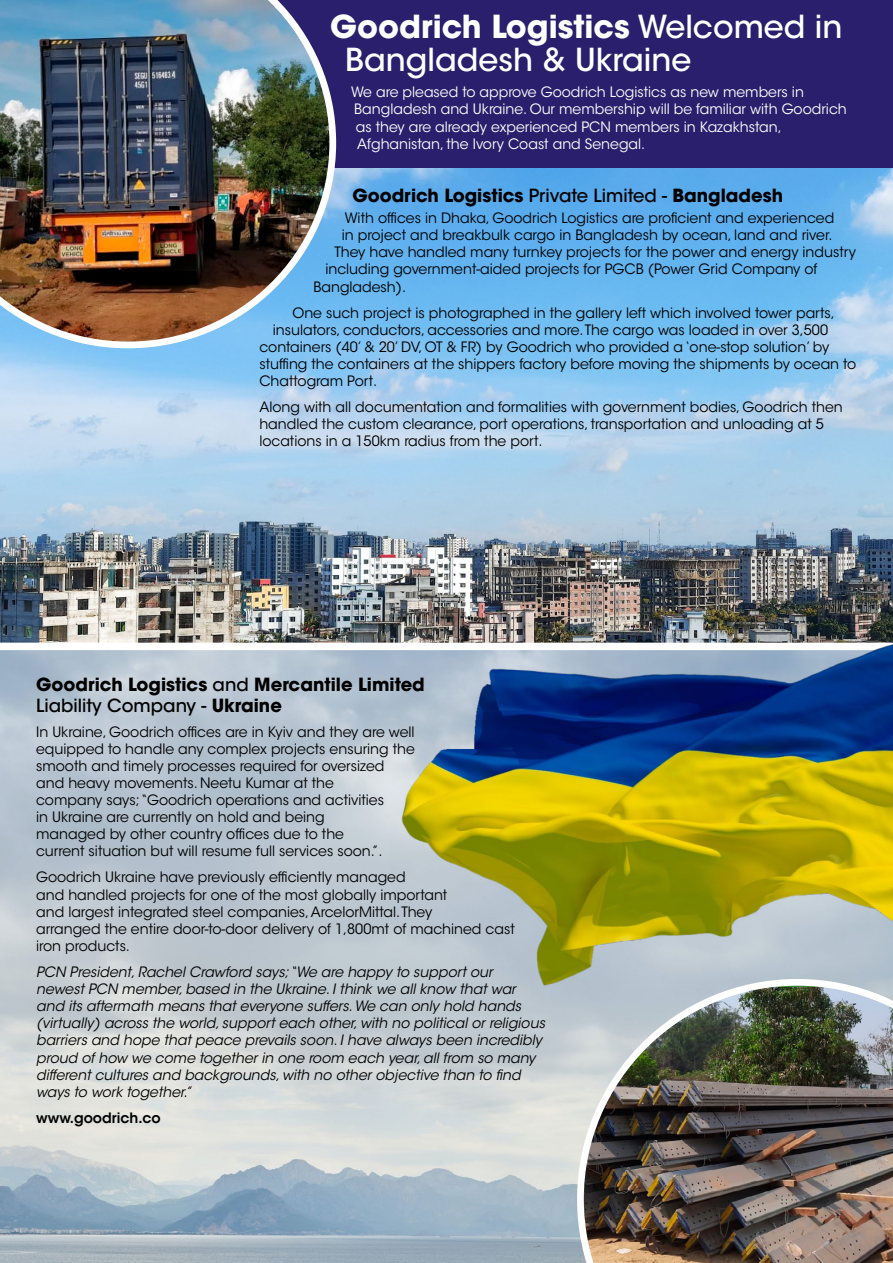
<style>
.page{position:relative;width:893px;height:1263px;background:#fff}
.page>*{position:absolute;margin:0;border:0;box-sizing:border-box;transform-origin:0 0}
.t1{font:500 31.5px/33px "ITC Avant Garde Std";color:#fff}
.t2{font:700 18px/21px "ITC Avant Garde Std";color:#000}
.t3{font:14.25px/17.1px "ITC Avant Garde Std";color:#000}
.t4{font:italic 14.25px/17.1px "ITC Avant Garde Std";color:#000}
.t5{font:14.25px/17.1px "ITC Avant Garde Std";color:#fff}
.t6{font:600 14.25px "ITC Avant Garde Std";color:#000}
.s1{font-weight:700}
.s2{font-weight:500}
</style>
<div class="page">
<img style="left:0;top:650px;width:577px;height:613px">
<img style="left:0;top:168px;width:893px;height:475px">
<div style="left:0;top:0;width:893px;height:168px;background:#291f6c"></div>
<img style="left:0;top:0;width:336px;height:348px">
<img style="left:391px;top:623px;width:502px;height:392px">
<img style="left:577px;top:979px;width:316px;height:284px">
<h1 class="t1" style="left:345px;top:10px;width:499px;text-indent:-15px"><span class="s1">Goodrich Logistics</span> Welcomed in<br>Bangladesh &amp; Ukraine</h1>
<p class="t5" style="left:351px;top:84px;width:497px">We are pleased to approve Goodrich Logistics as new members in Bangladesh and Ukraine. Our membership will be familiar with Goodrich as they are already experienced PCN members in Kazakhstan, Afghanistan, the Ivory Coast and Senegal.</p>
<p class="t2" style="left:352px;top:185px;width:432px">Goodrich Logistics <span class="s2">Private Limited -</span> Bangladesh</p>
<p class="t3" style="left:345px;top:210px;width:491px">With offices in Dhaka, Goodrich Logistics are proficient and experienced</p>
<p class="t3" style="left:342px;top:227px;width:492px">in project and breakbulk cargo in Bangladesh by ocean, land and river.</p>
<p class="t3" style="left:334px;top:244px;width:523px">They have handled many turnkey projects for the power and energy industry</p>
<p class="t3" style="left:325px;top:261px;width:494px">including government-aided projects for PGCB (Power Grid Company of</p>
<p class="t3" style="left:313px;top:278px;width:94px">Bangladesh).</p>
<p class="t3" style="left:292px;top:304px;width:544px">One such project is photographed in the gallery left which involved tower parts,</p>
<p class="t3" style="left:273px;top:321px;width:557px">insulators, conductors, accessories and more. The cargo was loaded in over 3,500</p>
<p class="t3" style="left:259px;top:338px;width:571px">containers (40’ &amp; 20’ DV, OT &amp; FR) by Goodrich who provided a ‘one-stop solution’ by</p>
<p class="t3" style="left:259px;top:355px;width:598px">stuffing the containers at the shippers factory before moving the shipments by ocean to</p>
<p class="t3" style="left:259px;top:373px;width:119px">Chattogram Port.</p>
<p class="t3" style="left:259px;top:399px;width:585px">Along with all documentation and formalities with government bodies, Goodrich then handled the custom clearance, port operations, transportation and unloading at 5 locations in a 150km radius from the port.</p>
<p class="t2" style="left:36px;top:673px;width:390px">Goodrich Logistics <span class="s2">and</span> Mercantile Limited<br><span class="s2">Liability Company -</span> Ukraine</p>
<p class="t3" style="left:36px;top:723px;width:380px">In Ukraine, Goodrich offices are in Kyiv and they are well equipped to handle any complex projects ensuring the smooth and timely processes required for oversized and heavy movements. Neetu Kumar at the<br>company says; “Goodrich operations and activities<br>in Ukraine are currently on hold and being<br>managed by other country offices due to the<br>current situation but will resume full services soon.”.</p>
<p class="t3" style="left:36px;top:869px;width:480px">Goodrich Ukraine have previously efficiently managed<br>and handled projects for one of the most globally important<br>and largest integrated steel companies, ArcelorMittal. They<br>arranged the entire door-to-door delivery of 1,800mt of machined cast iron products.</p>
<p class="t4" style="left:36px;top:964px;width:510px">PCN President, Rachel Crawford says; “We are happy to support our<br>newest PCN member, based in the Ukraine. I think we all know that war and its aftermath means that everyone suffers. We can only hold hands (virtually) across the world, support each other, with no political or religious barriers and hope that peace prevails soon. I have always been incredibly proud of how we come together in one room each year, all from so many different cultures and backgrounds, with no other objective than to find ways to work together.”</p>
<p class="t6" style="left:36px;top:1108px;width:126px">www.goodrich.co</p>
</div>
